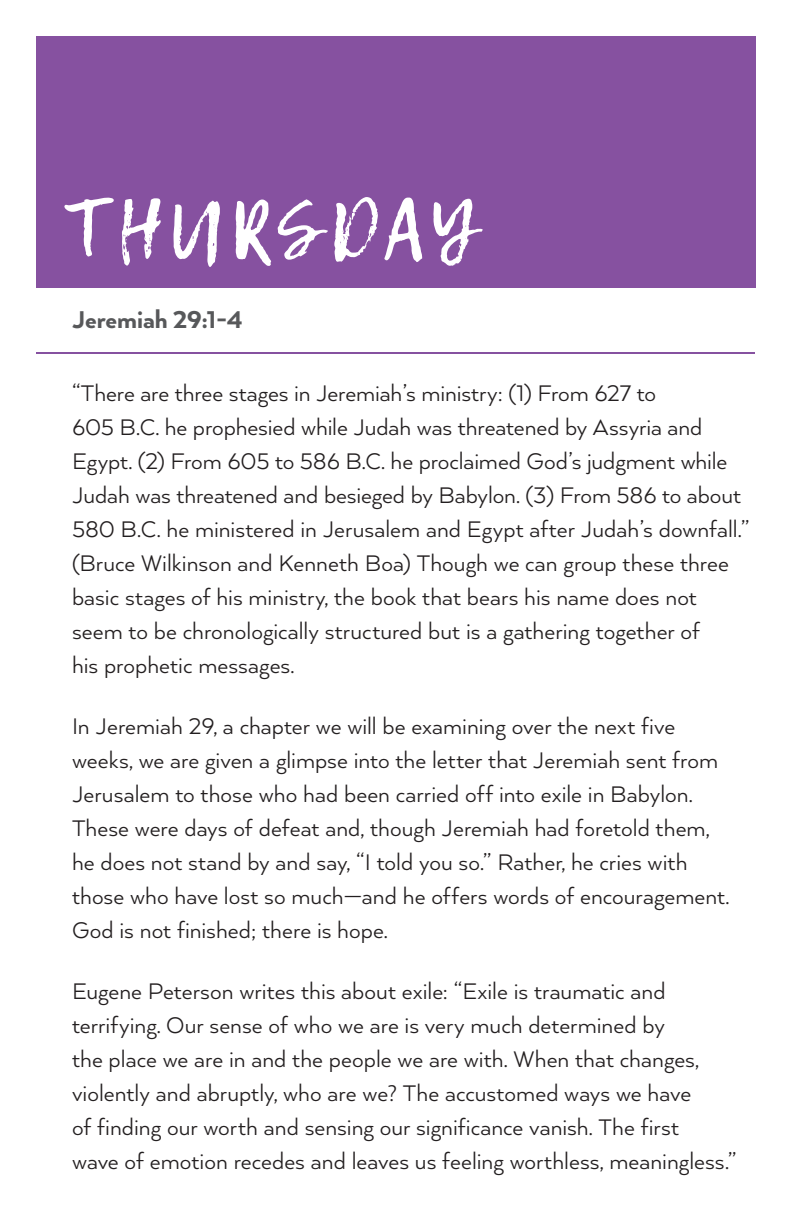
<style>
.page{position:relative;width:792px;height:1224px;background:#fff}
.page>*{position:absolute;margin:0;border:0;box-sizing:border-box;transform-origin:0 0}
.t1{font:80px "Lemon Tuesday";letter-spacing:.06em;color:#fff}
.t2{font:800 28px "Arquitecta";color:#57585a}
.t3{font:26px/34px "Arquitecta";color:#231f20}
</style>
<div class="page">
<div style="left:36px;top:36px;width:720px;height:252px;background:#8651a0"></div>
<hr style="left:36px;top:352px;width:719px;height:2px;background:#8651a0">
<h1 class="t1" style="left:66px;top:182px;width:412px">THURSDAY</h1>
<p class="t2" style="left:72px;top:302px;width:172px">Jeremiah 29:1-4</p>
<p class="t3" style="left:72px;top:375px;width:679px">“There are three stages in Jeremiah’s ministry: (1) From 627 to<br>605 B.C. he prophesied while Judah was threatened by Assyria and Egypt. (2) From 605 to 586 B.C. he proclaimed God’s judgment while Judah was threatened and besieged by Babylon. (3) From 586 to about 580 B.C. he ministered in Jerusalem and Egypt after Judah’s downfall.” (Bruce Wilkinson and Kenneth Boa) Though we can group these three basic stages of his ministry, the book that bears his name does not seem to be chronologically structured but is a gathering together of<br>his prophetic messages.</p>
<p class="t3" style="left:72px;top:708px;width:659px">In Jeremiah 29, a chapter we will be examining over the next five weeks, we are given a glimpse into the letter that Jeremiah sent from Jerusalem to those who had been carried off into exile in Babylon.<br>These were days of defeat and, though Jeremiah had foretold them, he does not stand by and say, “I told you so.” Rather, he cries with those who have lost so much—and he offers words of encouragement.<br>God is not finished; there is hope.</p>
<p class="t3" style="left:72px;top:973px;width:666px">Eugene Peterson writes this about exile: “Exile is traumatic and terrifying. Our sense of who we are is very much determined by<br>the place we are in and the people we are with. When that changes, violently and abruptly, who are we? The accustomed ways we have<br>of finding our worth and sensing our significance vanish. The first<br>wave of emotion recedes and leaves us feeling worthless, meaningless.”</p>
</div>
